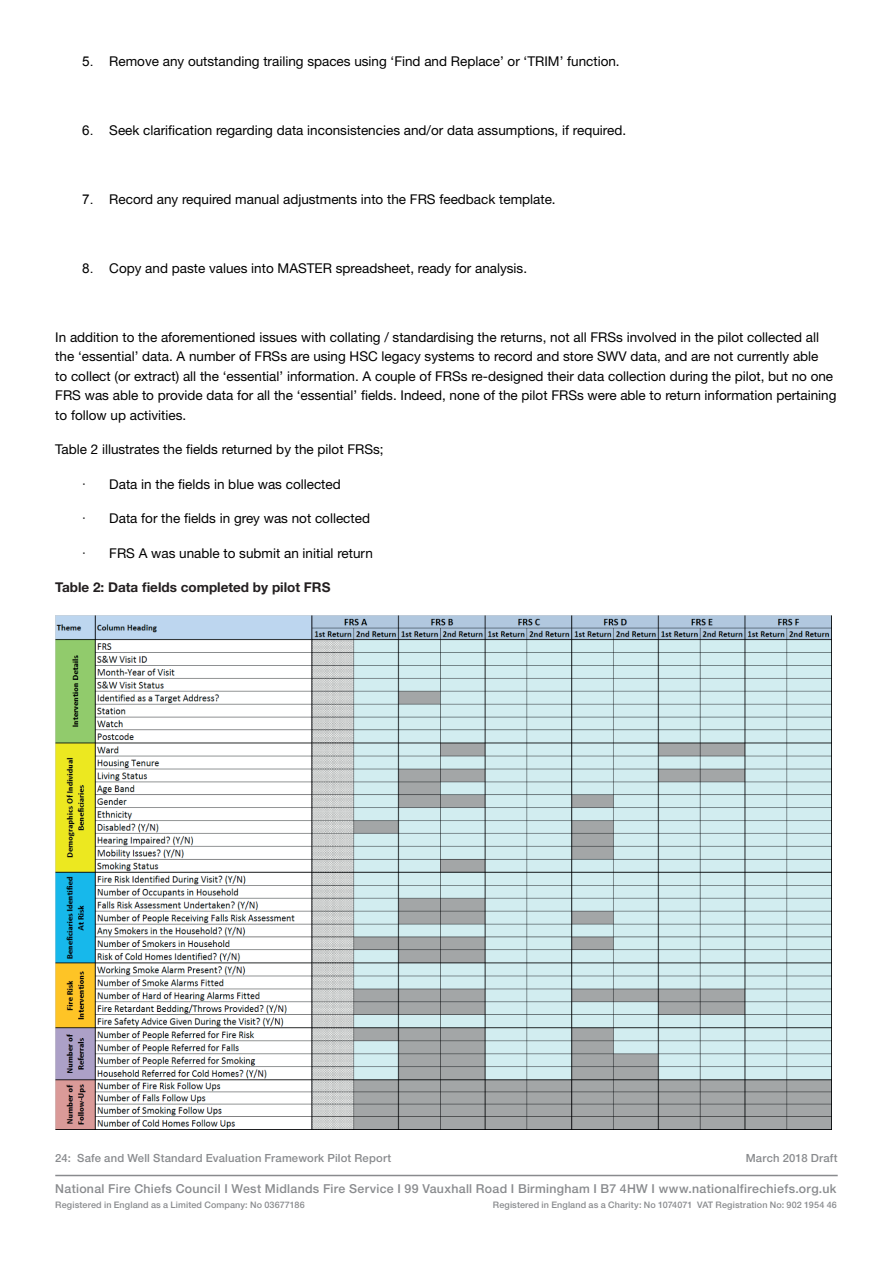
<style>
.page{position:relative;width:893px;height:1263px;background:#fff}
.page>*{position:absolute;margin:0;border:0;box-sizing:border-box;transform-origin:0 0}
.t1{font:13.5px/19.5px "Helvetica Neue LT";color:#000001}
.t2{font:700 13.5px "Helvetica Neue LT";color:#231f20}
.t3{font:500 12.3px "Helvetica Neue LT";letter-spacing:.025em;color:#898b8e}
.t4{font:500 11.25px "Helvetica Neue LT";letter-spacing:.02em;color:#898b8e}
.t5{font:500 9px "Helvetica Neue LT";letter-spacing:.015em;color:#898b8e}
.s1{font-family:"Arial"}
.s2{font-family:"Arial Unicode MS"}
</style>
<div class="page">
<hr style="left:55px;top:1175px;width:783px;height:1px;background:#898b8e">
<img style="left:55px;top:615px;width:777px;height:514px">
<p class="t1" style="left:82px;top:51px;width:539px"><span class="s1">5.</span> Remove any outstanding trailing spaces using ‘Find and Replace’ or ‘TRIM’ function.</p>
<p class="t1" style="left:82px;top:120px;width:545px"><span class="s1">6.</span> Seek clarification regarding data inconsistencies and/or data assumptions, if required.</p>
<p class="t1" style="left:82px;top:189px;width:475px"><span class="s1">7.</span> Record any required manual adjustments into the FRS feedback template.</p>
<p class="t1" style="left:82px;top:258px;width:446px"><span class="s1">8.</span> Copy and paste values into MASTER spreadsheet, ready for analysis.</p>
<p class="t1" style="left:55px;top:327px;width:783px">In addition to the aforementioned issues with collating / standardising the returns, not all FRSs involved in the pilot collected all the ‘essential’ data. A number of FRSs are using HSC legacy systems to record and store SWV data, and are not currently able<br>to collect (or extract) all the ‘essential’ information. A couple of FRSs re-designed their data collection during the pilot, but no one FRS was able to provide data for all the ‘essential’ fields. Indeed, none of the pilot FRSs were able to return information pertaining to follow up activities.</p>
<p class="t1" style="left:55px;top:440px;width:330px">Table 2 illustrates the fields returned by the pilot FRSs;</p>
<p class="t1" style="left:82px;top:474px;width:260px"><span class="s2">·</span> Data in the fields in blue was collected</p>
<p class="t1" style="left:82px;top:509px;width:289px"><span class="s2">·</span> Data for the fields in grey was not collected</p>
<p class="t1" style="left:82px;top:543px;width:292px"><span class="s2">·</span> FRS A was unable to submit an initial return</p>
<p class="t2" style="left:55px;top:579px;width:277px">Table 2: Data fields completed by pilot FRS</p>
<p class="t4" style="left:55px;top:1152px;width:338px">24: Safe and Well Standard Evaluation Framework Pilot Report</p>
<p class="t4" style="left:746px;top:1152px;width:93px">March 2018 Draft</p>
<p class="t3" style="left:55px;top:1182px;width:783px">National Fire Chiefs Council I West Midlands Fire Service I 99 Vauxhall Road I Birmingham I B7 4HW I www.nationalfirechiefs.org.uk</p>
<p class="t5" style="left:55px;top:1200px;width:251px">Registered in England as a Limited Company: No 03677186</p>
<p class="t5" style="left:493px;top:1200px;width:345px">Registered in England as a Charity: No 1074071 VAT Registration No: 902 1954 46</p>
</div>
